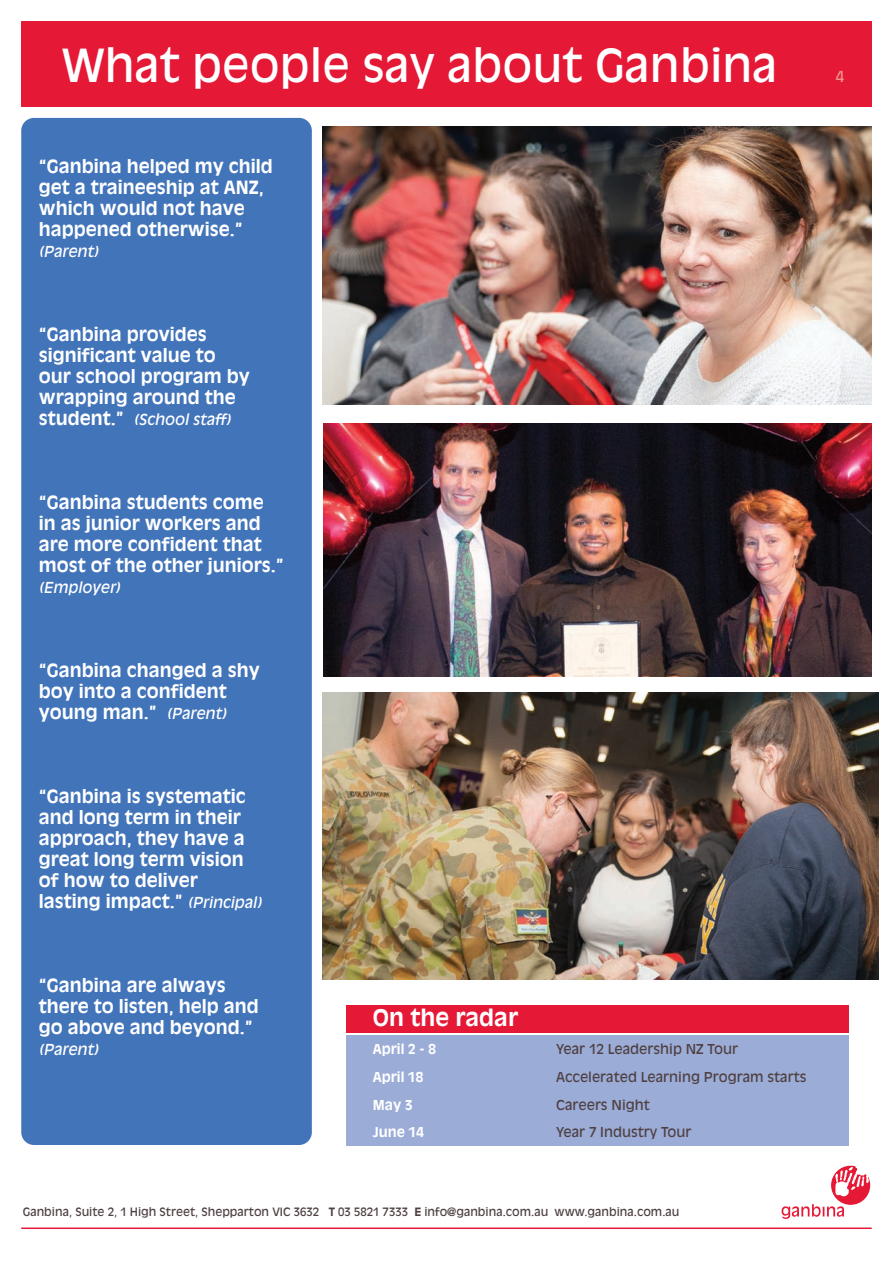
<style>
.page{position:relative;width:893px;height:1263px;background:#fff}
.page>*{position:absolute;margin:0;border:0;box-sizing:border-box;transform-origin:0 0}
.t1{font:45px "Antique Olive";color:#fff}
.t2{font:700 22.5px "Antique Olive";color:#fff}
.t3{font:700 18px/21px "Antique Olive";color:#fff}
.t4{font:italic 15px "Antique Olive";color:#fff}
.t5{font:15px "Antique Olive";color:#f19385}
.t6{font:13.5px "Antique Olive";color:#4f4042}
.t7{font:700 13.5px "Antique Olive";color:#fff}
.t8{font:11.4px "Antique Olive";color:#4f4042}
.s1{font-weight:700;font-style:normal;font-size:18px}
.s2{font-weight:400;font-style:italic;font-size:15px}
.s3{font-weight:700}
</style>
<div class="page">
<hr style="left:21px;top:1227px;width:851px;height:2px;background:#e51836">
<svg style="left:782px;top:1166px;width:88px;height:53px"></svg>
<div style="left:21px;top:21px;width:851px;height:85px;background:#e51836"></div>
<img style="left:322px;top:127px;width:550px;height:277px">
<img style="left:322px;top:693px;width:556px;height:286px">
<div style="left:346px;top:1005px;width:502px;height:27px;background:#e51836"></div>
<div style="left:346px;top:1036px;width:502px;height:27px;background:#9bacd7"></div>
<div style="left:346px;top:1063px;width:502px;height:27px;background:#9bacd7"></div>
<div style="left:346px;top:1091px;width:502px;height:27px;background:#9bacd7"></div>
<div style="left:346px;top:1119px;width:502px;height:27px;background:#9bacd7"></div>
<div style="left:21px;top:118px;width:291px;height:1027px;background:#4274ba;border-radius:13px"></div>
<img style="left:324px;top:423px;width:548px;height:254px">
<h1 class="t1" style="left:62px;top:47px;width:717px">What people say about Ganbina</h1>
<p class="t3" style="left:39px;top:157px;width:236px">“Ganbina helped my child get a traineeship at ANZ, which would not have happened otherwise.”</p>
<p class="t4" style="left:39px;top:245px;width:62px">(Parent)</p>
<p class="t3" style="left:39px;top:325px;width:213px">“Ganbina provides significant value to our school program by wrapping around the</p>
<p class="t4" style="left:39px;top:413px;width:194px"><span class="s1">student.”</span> (School staff)</p>
<p class="t3" style="left:39px;top:493px;width:247px">“Ganbina students come in as junior workers and are more confident that most of the other juniors.”</p>
<p class="t4" style="left:39px;top:581px;width:83px">(Employer)</p>
<p class="t3" style="left:39px;top:661px;width:223px">“Ganbina changed a shy boy into a confident young man.” <span class="s2">(Parent)</span></p>
<p class="t3" style="left:39px;top:787px;width:225px">“Ganbina is systematic and long term in their approach, they have a great long term vision of how to deliver lasting impact.” <span class="s2">(Principal)</span></p>
<p class="t3" style="left:39px;top:976px;width:222px">“Ganbina are always there to listen, help and go above and beyond.”</p>
<p class="t4" style="left:39px;top:1043px;width:62px">(Parent)</p>
<p class="t2" style="left:373px;top:1009px;width:146px">On the radar</p>
<p class="t7" style="left:373px;top:1044px;width:65px">April 2 - 8</p>
<p class="t6" style="left:556px;top:1044px;width:184px">Year 12 Leadership NZ Tour</p>
<p class="t7" style="left:373px;top:1071px;width:52px">April 18</p>
<p class="t6" style="left:556px;top:1071px;width:252px">Accelerated Learning Program starts</p>
<p class="t7" style="left:373px;top:1099px;width:41px">May 3</p>
<p class="t6" style="left:556px;top:1099px;width:95px">Careers Night</p>
<p class="t7" style="left:373px;top:1127px;width:53px">June 14</p>
<p class="t6" style="left:556px;top:1127px;width:137px">Year 7 Industry Tour</p>
<p class="t8" style="left:23px;top:1207px;width:658px">Ganbina, Suite 2, 1 High Street, Shepparton VIC 3632 <span class="s3">T</span> 03 5821 7333 <span class="s3">E</span> info@ganbina.com.au www.ganbina.com.au</p>
<p class="t5" style="left:836px;top:71px;width:10px">4</p>
</div>
